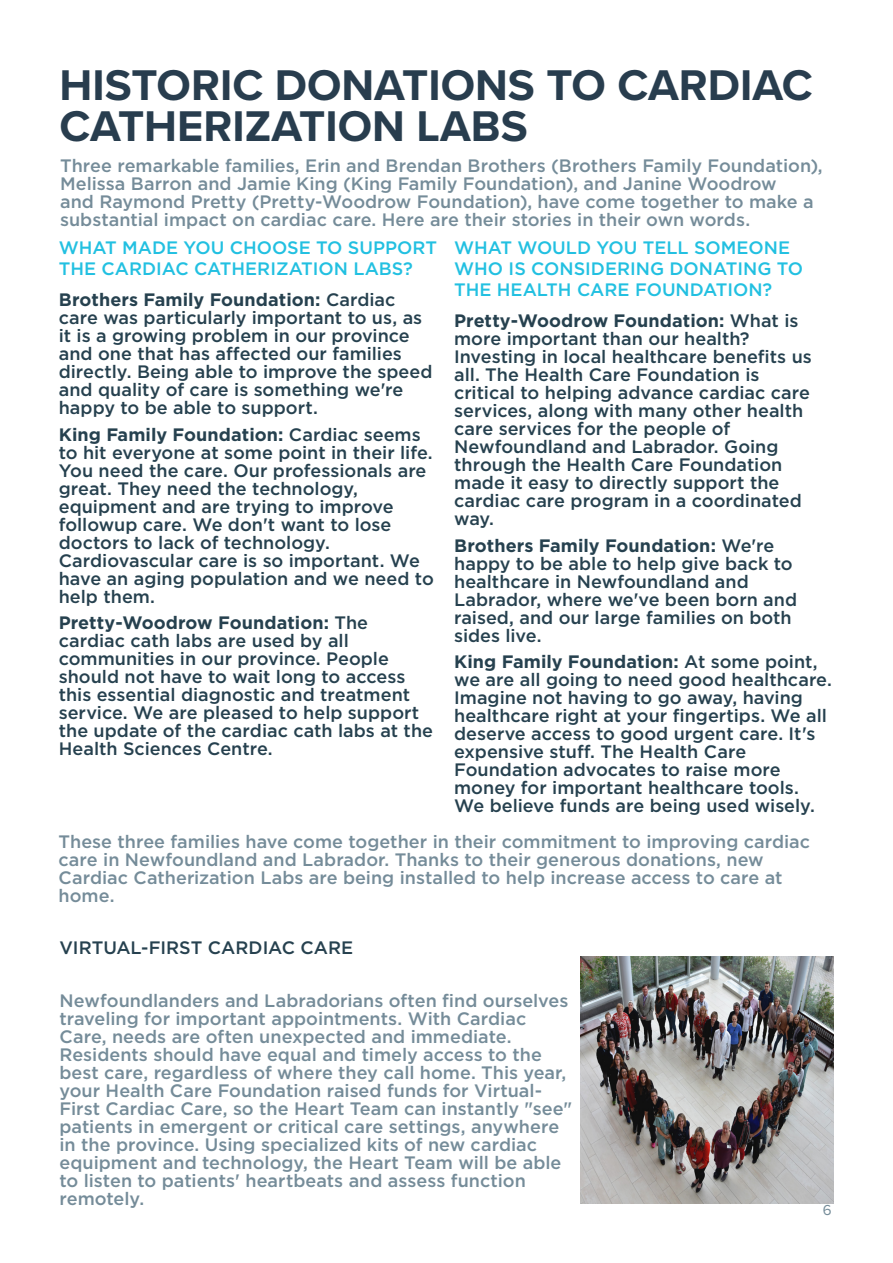
<style>
.page{position:relative;width:893px;height:1263px;background:#fff}
.page>*{position:absolute;margin:0;border:0;box-sizing:border-box;transform-origin:0 0}
._41_Rama_Gothic_C{font:700 44.55px/40.5px "Proxima Nova";color:#283d4e}
._8_Content_black_Source_Sans_Pro{font:500 18px/18px "Gotham";color:#26414f}
._8_Source_Sans_Pro{font:500 18px/18px "Gotham";color:#758c99}
._10_Content_black_Titillium_Web{font:500 18px/21px "Gotham";color:#22c0e1}
._8_Source_Sans_Pro-2{font:500 18px "Gotham";color:#26414f}
.t1{font:15px "Proxima Nova";color:#758c99}
.s1{font-weight:700}
</style>
<div class="page">
<img style="left:580px;top:957px;width:253px;height:246px">
<p class="_41_Rama_Gothic_C" style="left:60px;top:64px;width:755px">HISTORIC DONATIONS TO CARDIAC<br>CATHERIZATION LABS</p>
<p class="_8_Source_Sans_Pro" style="left:60px;top:157px;width:764px">Three remarkable families, Erin and Brendan Brothers (Brothers Family Foundation), Melissa Barron and Jamie King (King Family Foundation), and Janine Woodrow<br>and Raymond Pretty (Pretty-Woodrow Foundation), have come together to make a substantial impact on cardiac care. Here are their stories in their own words.</p>
<p class="_10_Content_black_Titillium_Web" style="left:59px;top:237px;width:380px">WHAT MADE YOU CHOOSE TO SUPPORT<br>THE CARDIAC CATHERIZATION LABS?</p>
<p class="_8_Content_black_Source_Sans_Pro" style="left:59px;top:291px;width:375px"><span class="s1">Brothers Family Foundation:</span> Cardiac care was particularly important to us, as it is a growing problem in our province and one that has affected our families directly. Being able to improve the speed and quality of care is something we're happy to be able to support.</p>
<p class="_8_Content_black_Source_Sans_Pro" style="left:59px;top:425px;width:377px"><span class="s1">King Family Foundation:</span> Cardiac seems to hit everyone at some point in their life.<br>You need the care. Our professionals are great. They need the technology, equipment and are trying to improve followup care. We don't want to lose doctors to lack of technology.<br>Cardiovascular care is so important. We have an aging population and we need to help them.</p>
<p class="_8_Content_black_Source_Sans_Pro" style="left:59px;top:614px;width:376px"><span class="s1">Pretty-Woodrow Foundation:</span> The cardiac cath labs are used by all communities in our province. People should not have to wait long to access this essential diagnostic and treatment service. We are pleased to help support the update of the cardiac cath labs at the Health Sciences Centre.</p>
<p class="_10_Content_black_Titillium_Web" style="left:454px;top:237px;width:350px">WHAT WOULD YOU TELL SOMEONE<br>WHO IS CONSIDERING DONATING TO<br>THE HEALTH CARE FOUNDATION?</p>
<p class="_8_Content_black_Source_Sans_Pro" style="left:454px;top:312px;width:359px"><span class="s1">Pretty-Woodrow Foundation:</span> What is more important than our health?<br>Investing in local healthcare benefits us all. The Health Care Foundation is critical to helping advance cardiac care services, along with many other health care services for the people of Newfoundland and Labrador. Going through the Health Care Foundation made it easy to directly support the cardiac care program in a coordinated way.</p>
<p class="_8_Content_black_Source_Sans_Pro" style="left:454px;top:536px;width:345px"><span class="s1">Brothers Family Foundation:</span> We're happy to be able to help give back to healthcare in Newfoundland and<br>Labrador, where we've been born and raised, and our large families on both sides live.</p>
<p class="_8_Content_black_Source_Sans_Pro" style="left:454px;top:653px;width:379px"><span class="s1">King Family Foundation:</span> At some point, we are all going to need good healthcare.<br>Imagine not having to go away, having healthcare right at your fingertips. We all deserve access to good urgent care. It's expensive stuff. The Health Care Foundation advocates to raise more money for important healthcare tools.<br>We believe funds are being used wisely.</p>
<p class="_8_Source_Sans_Pro" style="left:59px;top:832px;width:753px">These three families have come together in their commitment to improving cardiac care in Newfoundland and Labrador. Thanks to their generous donations, new Cardiac Catherization Labs are being installed to help increase access to care at home.</p>
<p class="_8_Source_Sans_Pro-2" style="left:60px;top:936px;width:295px">VIRTUAL-FIRST CARDIAC CARE</p>
<p class="_8_Source_Sans_Pro" style="left:60px;top:991px;width:514px">Newfoundlanders and Labradorians often find ourselves traveling for important appointments. With Cardiac Care, needs are often unexpected and immediate.<br>Residents should have equal and timely access to the best care, regardless of where they call home. This year, your Health Care Foundation raised funds for Virtual-First Cardiac Care, so the Heart Team can instantly "see" patients in emergent or critical care settings, anywhere in the province. Using specialized kits of new cardiac equipment and technology, the Heart Team will be able to listen to patients' heartbeats and assess function remotely.</p>
<p class="t1" style="left:823px;top:1199px;width:10px">6</p>
</div>
